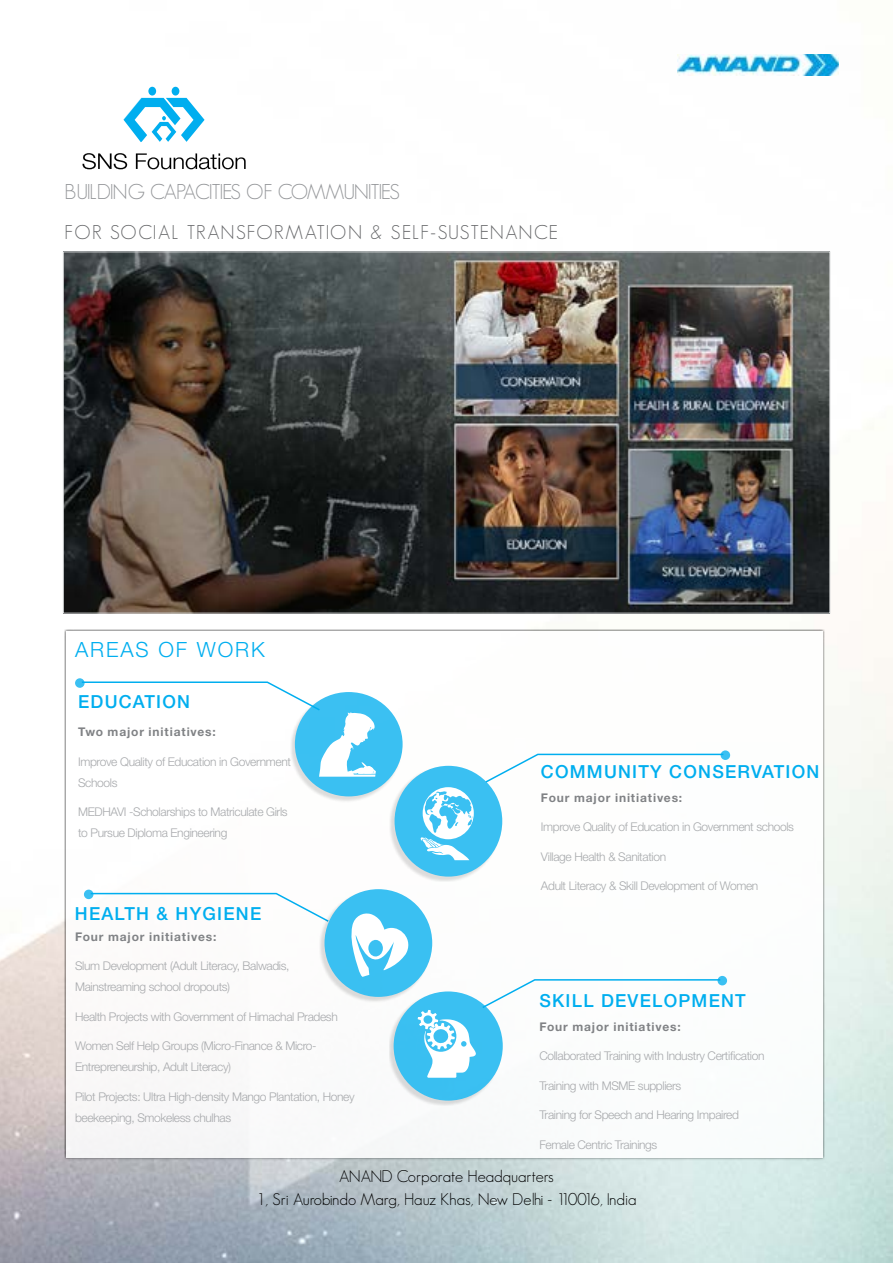
<style>
.page{position:relative;width:893px;height:1263px;background:#fff}
.page>*{position:absolute;margin:0;border:0;box-sizing:border-box;transform-origin:0 0}
.t1{font:300 21px "Geosans";letter-spacing:-.055em;color:#939598}
.t2{font:300 21px "Helvetica Neue LT Std";letter-spacing:.09em;color:#00aeef}
.t3{font:300 19.5px "Geosans";letter-spacing:.045em;color:#636466}
.t4{font:500 18px "Helvetica Neue LT Std";letter-spacing:.07em;color:#00aeef}
.t5{font:300 16.5px/22.5px "Geosans";color:#000;text-align:center}
.t6{font:300 12px/21px "Helvetica Neue LT Std";letter-spacing:-.03em;color:#a7a9ac}
.t7{font:700 12px "Helvetica Neue LT Std";letter-spacing:.07em;color:#808285}
</style>
<div class="page">
<img style="left:65px;top:254px;width:763px;height:357px">
<svg style="left:124px;top:87px;width:81px;height:55px"></svg>
<svg style="left:82px;top:153px;width:164px;height:16px"></svg>
<img style="left:678px;top:54px;width:161px;height:22px">
<svg style="left:89px;top:892px;width:231px;height:26px"></svg>
<svg style="left:84px;top:890px;width:9px;height:9px"></svg>
<div style="left:320px;top:891px;width:111px;height:111px;background:#000;opacity:.18"></div>
<div style="left:324px;top:889px;width:108px;height:108px;background:#3ac0f2;border-radius:50%"></div>
<div style="left:290px;top:694px;width:111px;height:108px;background:#000;opacity:.18"></div>
<div style="left:295px;top:692px;width:108px;height:104px;background:#3ac0f2;border-radius:50%"></div>
<svg style="left:82px;top:681px;width:294px;height:96px"></svg>
<svg style="left:75px;top:678px;width:10px;height:10px"></svg>
<div style="left:389px;top:993px;width:112px;height:113px;background:#000;opacity:.18"></div>
<div style="left:394px;top:991px;width:109px;height:109px;background:#3abff1;border-radius:50%"></div>
<svg style="left:350px;top:912px;width:372px;height:166px"></svg>
<svg style="left:717px;top:976px;width:10px;height:9px"></svg>
<div style="left:390px;top:768px;width:111px;height:114px;background:#000;opacity:.18"></div>
<div style="left:395px;top:766px;width:107px;height:110px;background:#3ac0f2;border-radius:50%"></div>
<svg style="left:421px;top:787px;width:53px;height:73px"></svg>
<svg style="left:484px;top:753px;width:240px;height:31px"></svg>
<svg style="left:721px;top:750px;width:9px;height:10px"></svg>
<h1 class="t1" style="left:65px;top:180px;width:337px">BUILDING CAPACITIES OF COMMUNITIES</h1>
<h2 class="t3" style="left:65px;top:221px;width:495px">FOR SOCIAL TRANSFORMATION &amp; SELF-SUSTENANCE</h2>
<h1 class="t2" style="left:75px;top:636px;width:191px">AREAS OF WORK</h1>
<h3 class="t4" style="left:78px;top:691px;width:113px">EDUCATION</h3>
<p class="t7" style="left:78px;top:724px;width:139px">Two major initiatives:</p>
<p class="t6" style="left:78px;top:751px;width:214px">Improve Quality of Education in Government<br>Schools</p>
<p class="t6" style="left:78px;top:801px;width:211px">MEDHAVI -Scholarships to Matriculate Girls to Pursue Diploma Engineering</p>
<h3 class="t4" style="left:75px;top:903px;width:188px">HEALTH &amp; HYGIENE</h3>
<p class="t7" style="left:75px;top:929px;width:143px">Four major initiatives:</p>
<p class="t6" style="left:75px;top:955px;width:216px">Slum Development (Adult Literacy, Balwadis,<br>Mainstreaming school dropouts)</p>
<p class="t6" style="left:75px;top:1005px;width:264px">Health Projects with Government of Himachal Pradesh</p>
<p class="t6" style="left:75px;top:1035px;width:243px">Women Self Help Groups (Micro-Finance &amp; Micro-<br>Entrepreneurship, Adult Literacy)</p>
<p class="t6" style="left:75px;top:1085px;width:281px">Pilot Projects: Ultra High-density Mango Plantation, Honey beekeeping, Smokeless chulhas</p>
<h3 class="t4" style="left:541px;top:761px;width:280px">COMMUNITY CONSERVATION</h3>
<p class="t7" style="left:541px;top:790px;width:143px">Four major initiatives:</p>
<p class="t6" style="left:541px;top:816px;width:255px">Improve Quality of Education in Government schools</p>
<p class="t6" style="left:541px;top:846px;width:127px">Village Health &amp; Sanitation</p>
<p class="t6" style="left:541px;top:875px;width:219px">Adult Literacy &amp; Skill Development of Women</p>
<h3 class="t4" style="left:539px;top:990px;width:208px">SKILL DEVELOPMENT</h3>
<p class="t7" style="left:539px;top:1019px;width:143px">Four major initiatives:</p>
<p class="t6" style="left:539px;top:1045px;width:227px">Collaborated Training with Industry Certification</p>
<p class="t6" style="left:539px;top:1074px;width:143px">Training with MSME suppliers</p>
<p class="t6" style="left:539px;top:1104px;width:201px">Training for Speech and Hearing Impaired</p>
<p class="t6" style="left:539px;top:1133px;width:119px">Female Centric Trainings</p>
<h3 class="t5" style="left:256px;top:1165px;width:382px">ANAND Corporate Headquarters<br>1, Sri Aurobindo Marg, Hauz Khas, New Delhi - 110016, India</h3>
</div>
